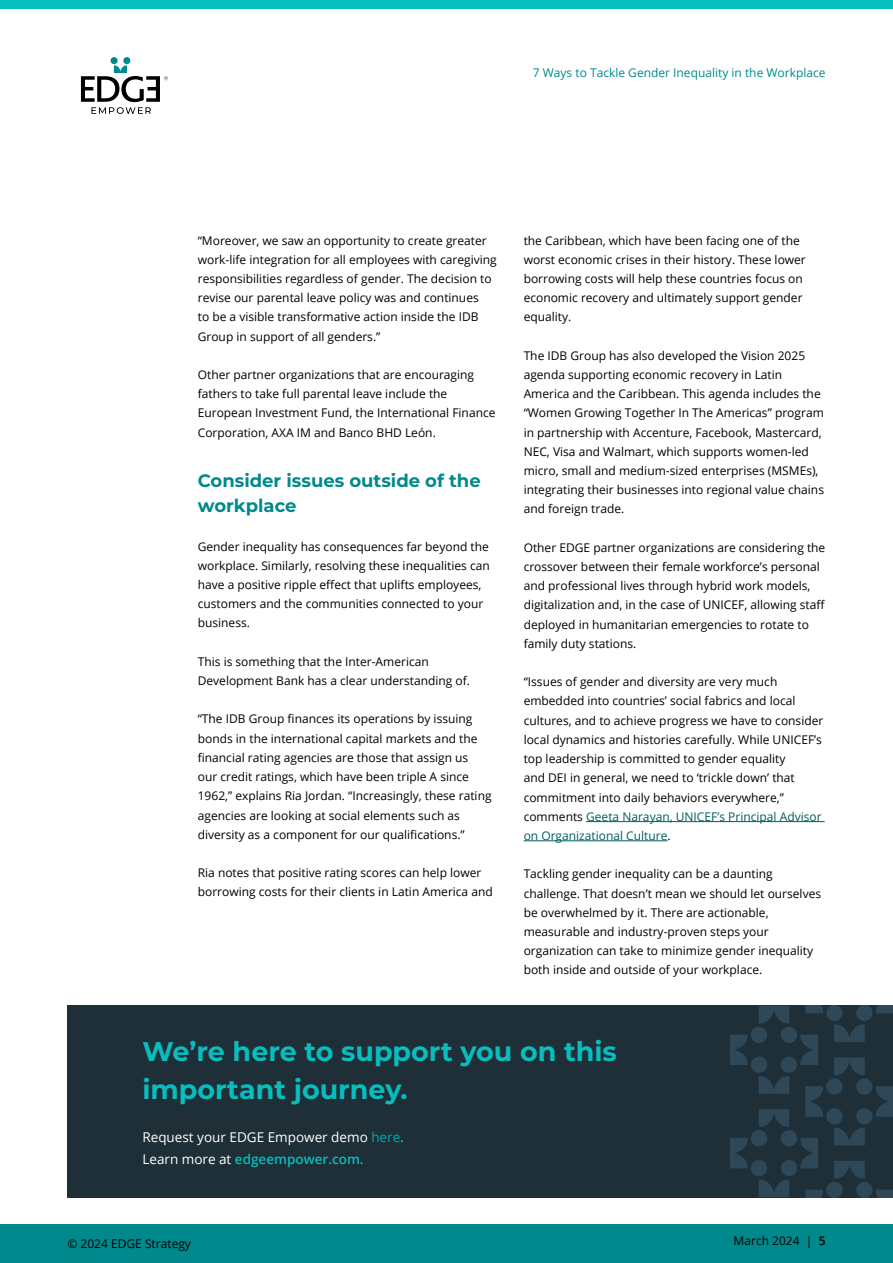
<style>
.page{position:relative;width:893px;height:1263px;background:#fff}
.page>*{position:absolute;margin:0;border:0;box-sizing:border-box;transform-origin:0 0}
.t1{font:700 27px/37.8px "Montserrat";color:#07bebe}
.t2{font:700 18px/25.2px "Montserrat";color:#00898c}
.t3{font:13.5px/21.6px "Open Sans";color:#fff}
.t4{font:12px/19.2px "Open Sans";color:#000}
.t5{font:12px "Open Sans";color:#00898c}
.s1{color:#005d60}
.s2{color:#00abb3}
.s3{font-weight:600;color:#07bebe}
.s4{font-weight:600}
</style>
<div class="page">
<div style="left:67px;top:1005px;width:826px;height:192px;background:#1e2f38"></div>
<svg style="left:730px;top:1005px;width:163px;height:192px"></svg>
<svg style="left:81px;top:57px;width:87px;height:57px"></svg>
<hr style="left:586px;top:821px;width:239px;height:1px;background:#005d60">
<hr style="left:524px;top:840px;width:143px;height:1px;background:#005d60">
<div style="left:0;top:0;width:893px;height:9px;background:#07bebe"></div>
<div style="left:0;top:1225px;width:893px;height:38px;background:#00898c"></div>
<p class="t5" style="left:533px;top:64px;width:294px">7 Ways to Tackle Gender Inequality in the Workplace</p>
<p class="t4" style="left:198px;top:230px;width:300px">“Moreover, we saw an opportunity to create greater work-life integration for all employees with caregiving responsibilities regardless of gender. The decision to revise our parental leave policy was and continues<br>to be a visible transformative action inside the IDB Group in support of all genders.”</p>
<p class="t4" style="left:198px;top:365px;width:299px">Other partner organizations that are encouraging fathers to take full parental leave include the European Investment Fund, the International Finance Corporation, AXA IM and Banco BHD León.</p>
<h2 class="t2" style="left:198px;top:467px;width:285px">Consider issues outside of the workplace</h2>
<p class="t4" style="left:198px;top:536px;width:294px">Gender inequality has consequences far beyond the workplace. Similarly, resolving these inequalities can have a positive ripple effect that uplifts employees, customers and the communities connected to your business.</p>
<p class="t4" style="left:198px;top:652px;width:274px">This is something that the Inter-American<br>Development Bank has a clear understanding of.</p>
<p class="t4" style="left:198px;top:709px;width:295px">“The IDB Group finances its operations by issuing bonds in the international capital markets and the financial rating agencies are those that assign us<br>our credit ratings, which have been triple A since 1962,” explains Ria Jordan. “Increasingly, these rating agencies are looking at social elements such as diversity as a component for our qualifications.”</p>
<p class="t4" style="left:198px;top:863px;width:297px">Ria notes that positive rating scores can help lower borrowing costs for their clients in Latin America and</p>
<p class="t4" style="left:524px;top:230px;width:284px">the Caribbean, which have been facing one of the worst economic crises in their history. These lower borrowing costs will help these countries focus on economic recovery and ultimately support gender equality.</p>
<p class="t4" style="left:524px;top:346px;width:302px">The IDB Group has also developed the Vision 2025 agenda supporting economic recovery in Latin America and the Caribbean. This agenda includes the “Women Growing Together In The Americas” program in partnership with Accenture, Facebook, Mastercard, NEC, Visa and Walmart, which supports women-led micro, small and medium-sized enterprises (MSMEs), integrating their businesses into regional value chains and foreign trade.</p>
<p class="t4" style="left:524px;top:538px;width:303px">Other EDGE partner organizations are considering the crossover between their female workforce’s personal and professional lives through hybrid work models, digitalization and, in the case of UNICEF, allowing staff deployed in humanitarian emergencies to rotate to family duty stations.</p>
<p class="t4" style="left:524px;top:672px;width:301px">“Issues of gender and diversity are very much embedded into countries’ social fabrics and local cultures, and to achieve progress we have to consider local dynamics and histories carefully. While UNICEF’s top leadership is committed to gender equality<br>and DEI in general, we need to ‘trickle down’ that commitment into daily behaviors everywhere,” comments <span class="s1">Geeta Narayan, UNICEF’s Principal Advisor on Organizational Culture</span>.</p>
<p class="t4" style="left:524px;top:864px;width:299px">Tackling gender inequality can be a daunting challenge. That doesn’t mean we should let ourselves be overwhelmed by it. There are actionable, measurable and industry-proven steps your organization can take to minimize gender inequality both inside and outside of your workplace.</p>
<h1 class="t1" style="left:142px;top:1031px;width:476px">We’re here to support you on this important journey.</h1>
<p class="t3" style="left:142px;top:1126px;width:263px">Request your EDGE Empower demo <span class="s2">here</span><span class="s3">.<br></span>Learn more at <span class="s3">edgeempower.com.</span></p>
<p class="t4" style="left:67px;top:1234px;width:125px">© 2024 EDGE Strategy</p>
<p class="t4" style="left:734px;top:1231px;width:93px">March 2024 | <span class="s4">5</span></p>
</div>
